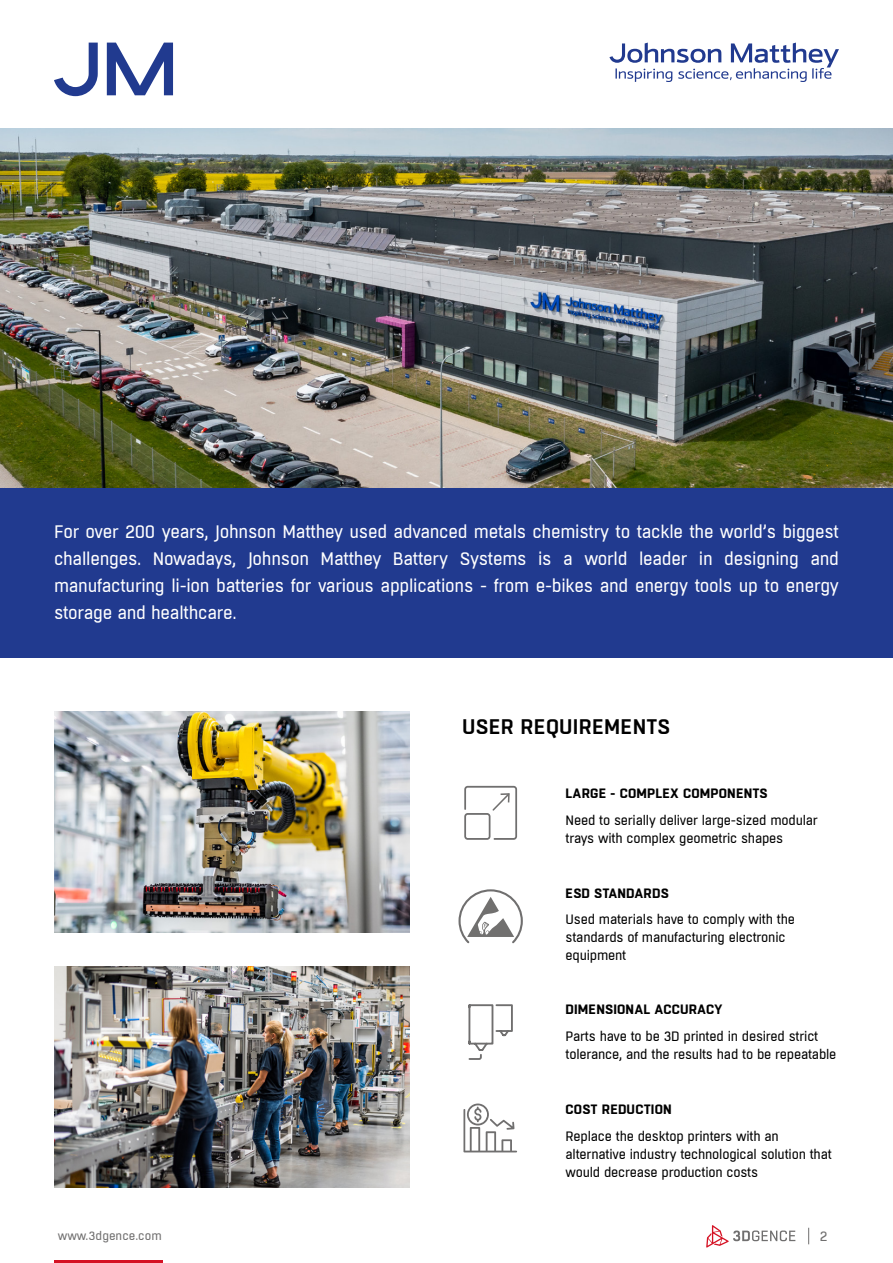
<style>
.page{position:relative;width:893px;height:1263px;background:#fff}
.page>*{position:absolute;margin:0;border:0;box-sizing:border-box;transform-origin:0 0}
.t1{font:600 21px "Boxed";letter-spacing:.01em;color:#000}
.t2{font:18px/27px "Boxed";letter-spacing:-.015em;color:#fff;text-align:justify}
.t3{font:13.5px/18px "Boxed";letter-spacing:-.015em;color:#000}
.t4{font:700 13.5px "Boxed";letter-spacing:.01em;color:#000}
.t5{font:13.5px "Boxed";color:#706f6f}
.t6{font:12px "Boxed";color:#706f6f}
</style>
<div class="page">
<hr style="left:54px;top:1260px;width:108px;height:3px;background:#d51224">
<svg style="left:706px;top:1225px;width:89px;height:22px"></svg>
<svg style="left:808px;top:1228px;width:1px;height:16px"></svg>
<div style="left:0;top:487px;width:893px;height:170px;background:#213a8f"></div>
<img style="left:0;top:128px;width:893px;height:359px">
<img style="left:54px;top:711px;width:356px;height:222px">
<img style="left:54px;top:966px;width:356px;height:222px">
<svg style="left:464px;top:786px;width:53px;height:54px"></svg>
<svg style="left:458px;top:889px;width:65px;height:55px"></svg>
<svg style="left:468px;top:1004px;width:45px;height:56px"></svg>
<svg style="left:463px;top:1103px;width:54px;height:49px"></svg>
<svg style="left:54px;top:43px;width:119px;height:53px"></svg>
<svg style="left:609px;top:43px;width:230px;height:39px"></svg>
<p class="t2" style="left:54px;top:519px;width:787px">For over 200 years, Johnson Matthey used advanced metals chemistry to tackle the world’s biggest challenges. Nowadays, Johnson Matthey Battery Systems is a world leader in designing and manufacturing li-ion batteries for various applications - from e-bikes and energy tools up to energy storage and healthcare.</p>
<h1 class="t1" style="left:462px;top:712px;width:209px">USER REQUIREMENTS</h1>
<p class="t4" style="left:566px;top:784px;width:204px">LARGE - COMPLEX COMPONENTS</p>
<p class="t3" style="left:566px;top:811px;width:254px">Need to serially deliver large-sized modular trays with complex geometric shapes</p>
<p class="t4" style="left:566px;top:884px;width:105px">ESD STANDARDS</p>
<p class="t3" style="left:566px;top:911px;width:231px">Used materials have to comply with the standards of manufacturing electronic equipment</p>
<p class="t4" style="left:566px;top:1000px;width:159px">DIMENSIONAL ACCURACY</p>
<p class="t3" style="left:566px;top:1027px;width:272px">Parts have to be 3D printed in desired strict tolerance, and the results had to be repeatable</p>
<p class="t4" style="left:566px;top:1100px;width:108px">COST REDUCTION</p>
<p class="t3" style="left:566px;top:1127px;width:268px">Replace the desktop printers with an alternative industry technological solution that would decrease production costs</p>
<p class="t6" style="left:58px;top:1228px;width:105px">www.3dgence.com</p>
<p class="t5" style="left:820px;top:1227px;width:9px">2</p>
</div>
